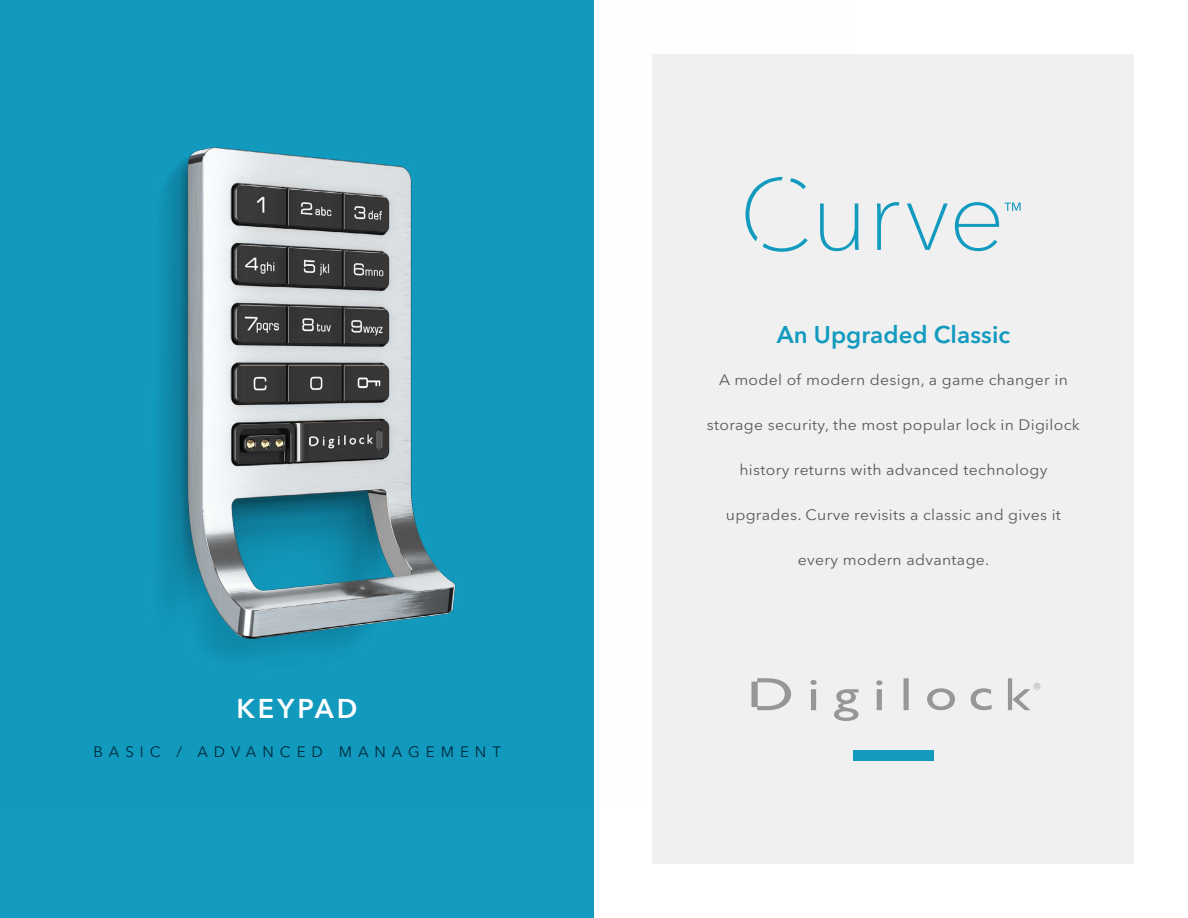
<style>
.page{position:relative;width:1188px;height:918px;background:#fff}
.page>*{position:absolute;margin:0;border:0;box-sizing:border-box;transform-origin:0 0}
.t1{font:600 27px "Avenir Next LT Pro";letter-spacing:.105em;color:#fff}
.t2{font:600 24px "Avenir Next LT Pro";color:#129abf}
.t3{font:15px "Avenir Next LT Pro";letter-spacing:.02em;color:#58595b;scale:1.05 1}
.t4{font:15px "Avenir Next LT Pro";letter-spacing:.4em;color:#00293a}
</style>
<div class="page">
<div style="left:0;top:0;width:594px;height:918px;background:#129abf"></div>
<img style="left:160px;top:147px;width:296px;height:511px">
<div style="left:652px;top:54px;width:482px;height:810px;background:#f1f0f0"></div>
<div style="left:854px;top:750px;width:80px;height:10px;background:#129abf"></div>
<svg style="left:746px;top:177px;width:62px;height:75px"></svg>
<svg style="left:907px;top:204px;width:41px;height:46px"></svg>
<svg style="left:955px;top:202px;width:44px;height:49px"></svg>
<svg style="left:820px;top:204px;width:39px;height:47px"></svg>
<svg style="left:877px;top:202px;width:22px;height:48px"></svg>
<svg style="left:1005px;top:203px;width:16px;height:8px"></svg>
<svg style="left:752px;top:678px;width:288px;height:43px"></svg>
<h1 class="t1" style="left:236px;top:692px;width:123px">KEYPAD</h1>
<p class="t4" style="left:93px;top:743px;width:409px">BASIC / ADVANCED MANAGEMENT</p>
<h2 class="t2" style="left:777px;top:320px;width:235px">An Upgraded Classic</h2>
<p class="t3" style="left:719px;top:371px;width:334px">A model of modern design, a game changer in</p>
<p class="t3" style="left:707px;top:416px;width:357px">storage security, the most popular lock in Digilock</p>
<p class="t3" style="left:739px;top:461px;width:295px">history returns with advanced technology</p>
<p class="t3" style="left:726px;top:506px;width:321px">upgrades. Curve revisits a classic and gives it</p>
<p class="t3" style="left:798px;top:551px;width:184px">every modern advantage.</p>
</div>
